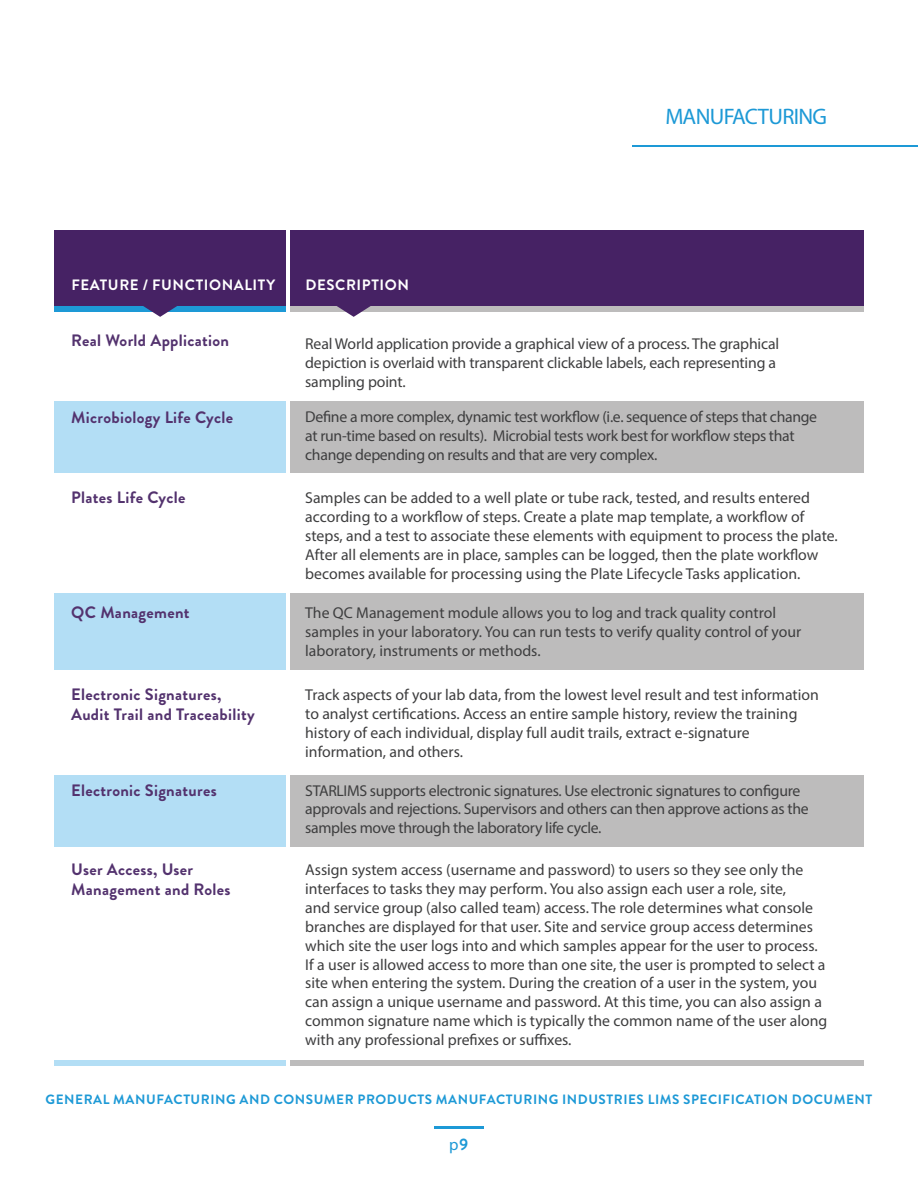
<style>
.page{position:relative;width:918px;height:1188px;background:#fff}
.page>*{position:absolute;margin:0;border:0;box-sizing:border-box;transform-origin:0 0}
.t1{font:22.5px "Myriad Pro";letter-spacing:-.03em;color:#1d99d6}
.Bullets{font:700 16.5px/19.8px "Brandon Grotesque";letter-spacing:.02em;color:#53326e}
.t2{font:16.5px "Myriad Pro";color:#1d99d6}
.Bullets-2{font:15.75px/18.9px "Myriad Pro";color:#3e3e3f}
.Bullets-3{font:15.75px/18.9px "Myriad Pro";letter-spacing:-.02em;color:#3e3e3f}
.Bullets-4{font:700 15px "Brandon Grotesque";letter-spacing:.04em;color:#fff}
.t3{font:700 13.5px "Brandon Grotesque";letter-spacing:.04em;color:#1d99d6}
.s1{font-family:"Brandon Grotesque";font-weight:700}
</style>
<div class="page">
<hr style="left:434px;top:1126px;width:50px;height:3px;background:#1d99d6">
<div style="left:54px;top:236px;width:231px;height:76px;background:#1d99d6"></div>
<div style="left:290px;top:236px;width:574px;height:76px;background:#bdbcbc"></div>
<div style="left:290px;top:230px;width:574px;height:76px;background:#462264"></div>
<svg style="left:337px;top:306px;width:34px;height:11px"></svg>
<div style="left:54px;top:230px;width:231px;height:76px;background:#462264"></div>
<svg style="left:143px;top:306px;width:34px;height:11px"></svg>
<hr style="left:633px;top:145px;width:285px;height:1px;background:#1d99d6">
<div style="left:54px;top:402px;width:231px;height:71px;background:#b3def5"></div>
<div style="left:54px;top:775px;width:231px;height:72px;background:#b3def5"></div>
<div style="left:54px;top:594px;width:231px;height:76px;background:#b3def5"></div>
<div style="left:290px;top:402px;width:574px;height:71px;background:#bdbcbc"></div>
<div style="left:290px;top:775px;width:574px;height:72px;background:#bdbcbc"></div>
<div style="left:290px;top:594px;width:574px;height:76px;background:#bdbcbc"></div>
<div style="left:54px;top:1060px;width:231px;height:6px;background:#b3def5"></div>
<div style="left:290px;top:1060px;width:574px;height:6px;background:#bdbcbc"></div>
<p class="Bullets-4" style="left:71px;top:274px;width:205px">FEATURE / FUNCTIONALITY</p>
<p class="Bullets-4" style="left:305px;top:274px;width:105px">DESCRIPTION</p>
<p class="t1" style="left:665px;top:103px;width:163px">MANUFACTURING</p>
<p class="Bullets" style="left:71px;top:331px;width:159px">Real World Application</p>
<p class="Bullets-2" style="left:305px;top:334px;width:475px">Real World application provide a graphical view of a process. The graphical depiction is overlaid with transparent clickable labels, each representing a sampling point.</p>
<p class="Bullets" style="left:71px;top:408px;width:163px">Microbiology Life Cycle</p>
<p class="Bullets-3" style="left:305px;top:407px;width:513px">Define a more complex, dynamic test workflow (i.e. sequence of steps that change at run-time based on results). Microbial tests work best for workflow steps that change depending on results and that are very complex.</p>
<p class="Bullets" style="left:71px;top:488px;width:116px">Plates Life Cycle</p>
<p class="Bullets" style="left:71px;top:603px;width:120px">QC Management</p>
<p class="Bullets" style="left:71px;top:685px;width:185px">Electronic Signatures,<br>Audit Trail and Traceability</p>
<p class="Bullets-2" style="left:305px;top:488px;width:534px">Samples can be added to a well plate or tube rack, tested, and results entered according to a workflow of steps. Create a plate map template, a workflow of steps, and a test to associate these elements with equipment to process the plate.<br>After all elements are in place, samples can be logged, then the plate workflow becomes available for processing using the Plate Lifecycle Tasks application.</p>
<p class="Bullets-2" style="left:305px;top:603px;width:497px">The QC Management module allows you to log and track quality control samples in your laboratory. You can run tests to verify quality control of your laboratory, instruments or methods.</p>
<p class="Bullets-2" style="left:305px;top:685px;width:515px">Track aspects of your lab data, from the lowest level result and test information to analyst certifications. Access an entire sample history, review the training history of each individual, display full audit trails, extract e-signature information, and others.</p>
<p class="Bullets" style="left:71px;top:781px;width:147px">Electronic Signatures</p>
<p class="Bullets-3" style="left:305px;top:781px;width:505px">STARLIMS supports electronic signatures. Use electronic signatures to configure approvals and rejections. Supervisors and others can then approve actions as the samples move through the laboratory life cycle.</p>
<p class="Bullets" style="left:71px;top:860px;width:161px">User Access, User<br>Management and Roles</p>
<p class="Bullets-2" style="left:305px;top:860px;width:524px">Assign system access (username and password) to users so they see only the interfaces to tasks they may perform. You also assign each user a role, site,<br>and service group (also called team) access. The role determines what console branches are displayed for that user. Site and service group access determines which site the user logs into and which samples appear for the user to process.<br>If a user is allowed access to more than one site, the user is prompted to select a site when entering the system. During the creation of a user in the system, you can assign a unique username and password. At this time, you can also assign a common signature name which is typically the common name of the user along with any professional prefixes or suffixes.</p>
<p class="t3" style="left:46px;top:1090px;width:828px">GENERAL MANUFACTURING AND CONSUMER PRODUCTS MANUFACTURING INDUSTRIES LIMS SPECIFICATION DOCUMENT</p>
<p class="t2" style="left:449px;top:1134px;width:21px">p<span class="s1">9</span></p>
</div>
